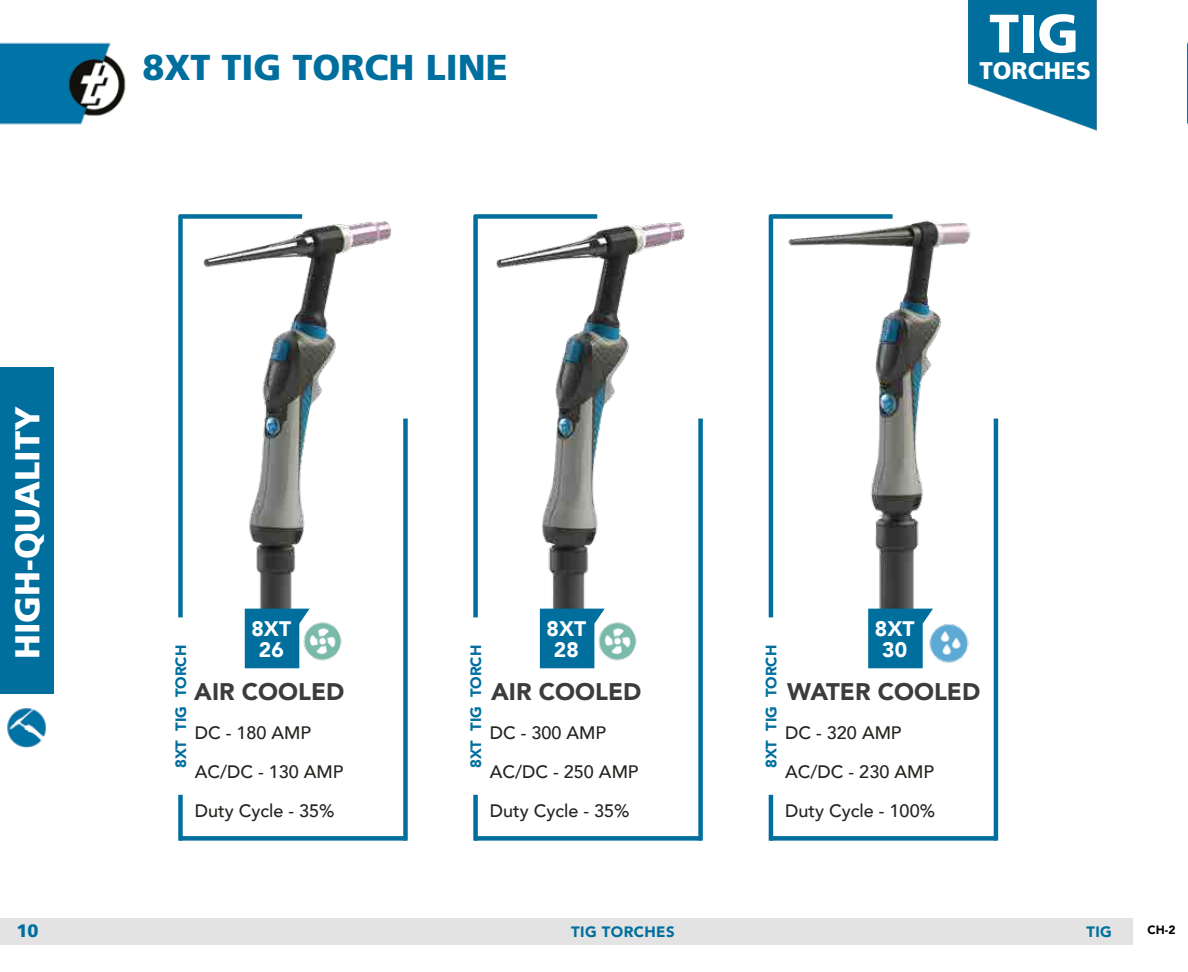
<style>
.page{position:relative;width:1188px;height:972px;background:#fff}
.page>*{position:absolute;margin:0;border:0;box-sizing:border-box;transform-origin:0 0}
.t1{font:900 54px "Frutiger LT Pro";color:#fff}
.t2{font:900 36px "Frutiger LT Pro";color:#006f9e}
.t3{font:900 34.5px "Frutiger LT Pro";color:#fff}
.t4{font:900 24.15px "Frutiger LT Pro";color:#fff}
.t5{font:900 24px "Avenir";color:#3c3c3b}
.t6{font:900 21px/21px "Avenir";color:#fff;text-align:center}
.t7{font:500 18px/39px "Avenir";color:#262320}
.t8{font:900 18px "Frutiger LT Pro";color:#006f9e}
.t9{font:900 15px "Avenir";color:#006f9e}
.t10{font:900 15px "Avenir";letter-spacing:.025em;color:#006f9e}
.t11{font:900 12px "Avenir";color:#000}
</style>
<div class="page">
<div style="left:0;top:918px;width:1133px;height:27px;background:#e3e3e3"></div>
<img style="left:7px;top:708px;width:39px;height:40px">
<hr style="left:769px;top:215px;width:4px;height:402px;background:#006f9e">
<hr style="left:769px;top:795px;width:4px;height:46px;background:#006f9e">
<div style="left:770px;top:836px;width:226px;height:5px;background:#006f9e"></div>
<hr style="left:994px;top:419px;width:4px;height:422px;background:#006f9e">
<img style="left:770px;top:214px;width:229px;height:395px">
<div style="left:868px;top:609px;width:65px;height:59px;background:#006f9e"></div>
<div style="left:178px;top:795px;width:5px;height:46px;background:#006f9e"></div>
<div style="left:179px;top:836px;width:227px;height:5px;background:#006f9e"></div>
<div style="left:403px;top:419px;width:5px;height:422px;background:#006f9e"></div>
<img style="left:178px;top:214px;width:230px;height:395px">
<div style="left:245px;top:609px;width:65px;height:59px;background:#006f9e"></div>
<div style="left:474px;top:214px;width:123px;height:5px;background:#006f9e"></div>
<div style="left:473px;top:215px;width:5px;height:402px;background:#006f9e"></div>
<div style="left:473px;top:795px;width:5px;height:46px;background:#006f9e"></div>
<div style="left:474px;top:836px;width:227px;height:5px;background:#006f9e"></div>
<div style="left:698px;top:419px;width:5px;height:422px;background:#006f9e"></div>
<img style="left:490px;top:214px;width:280px;height:408px">
<div style="left:540px;top:609px;width:65px;height:59px;background:#006f9e"></div>
<img style="left:923px;top:619px;width:46px;height:49px">
<img style="left:594px;top:621px;width:52px;height:45px">
<img style="left:299px;top:621px;width:43px;height:45px">
<img style="left:0;top:42px;width:126px;height:83px">
<div style="left:0;top:367px;width:54px;height:326px;background:#006f9e"></div>
<img style="left:1187px;top:42px;width:1px;height:83px">
<img style="left:968px;top:0;width:129px;height:131px">
<h2 class="t2" style="left:142px;top:45px;width:367px">8XT TIG TORCH LINE</h2>
<h1 class="t1" style="left:989px;top:1px;width:92px">TIG</h1>
<h3 class="t4" style="left:979px;top:56px;width:113px">TORCHES</h3>
<h3 class="t3" style="left:6px;top:659px;width:255px;rotate:-90deg">HIGH-QUALITY</h3>
<p class="t6" style="left:252px;top:618px;width:41px">8XT<br>26</p>
<p class="t6" style="left:547px;top:618px;width:41px">8XT<br>28</p>
<p class="t6" style="left:875px;top:618px;width:41px">8XT<br>30</p>
<p class="t9" style="left:168px;top:768px;width:125px;rotate:-90deg">8XT TIG TORCH</p>
<p class="t9" style="left:463px;top:768px;width:125px;rotate:-90deg">8XT TIG TORCH</p>
<p class="t9" style="left:759px;top:768px;width:125px;rotate:-90deg">8XT TIG TORCH</p>
<h3 class="t5" style="left:194px;top:671px;width:152px">AIR COOLED</h3>
<h3 class="t5" style="left:491px;top:671px;width:152px">AIR COOLED</h3>
<h3 class="t5" style="left:787px;top:671px;width:195px">WATER COOLED</h3>
<p class="t7" style="left:195px;top:712px;width:150px">DC - 180 AMP<br>AC/DC - 130 AMP<br>Duty Cycle - 35%</p>
<p class="t7" style="left:490px;top:712px;width:150px">DC - 300 AMP<br>AC/DC - 250 AMP<br>Duty Cycle - 35%</p>
<p class="t7" style="left:785px;top:712px;width:151px">DC - 320 AMP<br>AC/DC - 230 AMP<br>Duty Cycle - 100%</p>
<p class="t8" style="left:16px;top:920px;width:24px">10</p>
<p class="t10" style="left:571px;top:919px;width:105px">TIG TORCHES</p>
<p class="t9" style="left:1087px;top:919px;width:27px">TIG</p>
<p class="t11" style="left:1148px;top:919px;width:29px">CH-2</p>
</div>
